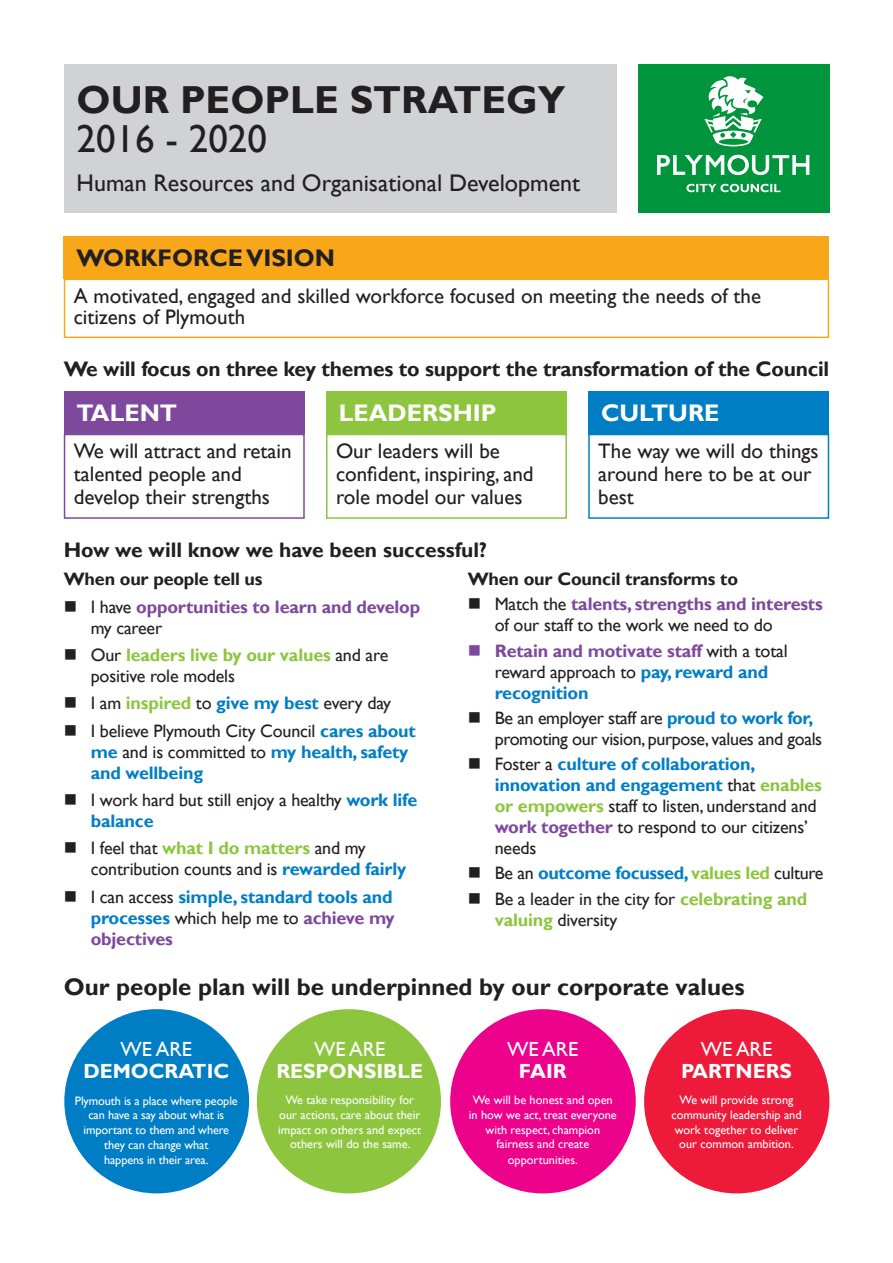
<style>
.page{position:relative;width:893px;height:1263px;background:#fff}
.page>*{position:absolute;margin:0;border:0;box-sizing:border-box;transform-origin:0 0}
.t1{font:700 39px/39px "Gill Sans";color:#231f20}
.Main{font:700 24px "Gill Sans";color:#231f20}
.t2{font:24px "Gill Sans";color:#231f20}
.Main-2{font:700 24px "Gill Sans";color:#fff}
.Main-3{font:21px/23.1px "Gill Sans";color:#231f20}
.Main-4{font:700 21px "Gill Sans";letter-spacing:-.01em;color:#231f20}
.t3{font:700 20.4px/21.8px "Gill Sans";color:#fff;text-align:center}
.t4{font:20.4px/21.8px "Gill Sans";color:#fff;text-align:center}
.t5{font:18px/21px "Gill Sans";letter-spacing:-.01em;color:#231f20}
.t6{font:700 18px/21px "Gill Sans";letter-spacing:-.01em;color:#007ec5;text-align:justify}
.Main-5{font:700 18px "Gill Sans";letter-spacing:-.01em;color:#231f20}
.t7{font:700 18px/21px "Gill Sans";letter-spacing:-.01em;color:#7e489c}
.t8{font:12.3px/14.7px "Gill Sans";color:#fff;text-align:center}
.s1{font-weight:400}
.s2{font-weight:400;color:#231f20}
.s3{font-weight:700;color:#8dc63e}
.s4{font-weight:700;color:#007ec5}
.s5{color:#7e489c}
.s6{font-weight:700;color:#7e489c}
.s7{color:#8dc63e}
.s8{font-weight:700}
</style>
<div class="page">
<div style="left:64px;top:64px;width:553px;height:149px;background:#d1d2d4"></div>
<div style="left:638px;top:64px;width:191px;height:149px;background:#00943d"></div>
<svg style="left:657px;top:155px;width:152px;height:20px"></svg>
<svg style="left:686px;top:184px;width:94px;height:8px"></svg>
<svg style="left:704px;top:76px;width:59px;height:70px"></svg>
<div style="left:64px;top:236px;width:765px;height:43px;background:#f8a71b"></div>
<div style="left:64px;top:391px;width:241px;height:43px;background:#7e489c"></div>
<div style="left:64px;top:434px;width:241px;height:85px;border:2px solid #7e489c"></div>
<div style="left:326px;top:391px;width:241px;height:43px;background:#8dc63e"></div>
<div style="left:326px;top:434px;width:241px;height:85px;border:2px solid #8dc63e"></div>
<div style="left:588px;top:391px;width:241px;height:43px;background:#007ec5"></div>
<div style="left:588px;top:434px;width:241px;height:85px;border:2px solid #007ec5"></div>
<div style="left:64px;top:279px;width:765px;height:59px;border:2px solid #f8a71b"></div>
<div style="left:64px;top:1009px;width:185px;height:184px;background:#007ec5;border-radius:50%"></div>
<div style="left:257px;top:1009px;width:184px;height:184px;background:#8dc63e;border-radius:50%"></div>
<div style="left:450px;top:1009px;width:186px;height:184px;background:#ed028c;border-radius:50%"></div>
<div style="left:644px;top:1009px;width:185px;height:184px;background:#ed1a3a;border-radius:50%"></div>
<p class="t1" style="left:77px;top:81px;width:490px">OUR PEOPLE STRATEGY<br><span class="s1">2016 - 2020</span></p>
<p class="t2" style="left:77px;top:169px;width:505px">Human Resources and Organisational Development</p>
<p class="Main" style="left:77px;top:243px;width:260px">WORKFORCE VISION</p>
<p class="Main-3" style="left:74px;top:286px;width:689px;line-height:21px">A motivated, engaged and skilled workforce focused on meeting the needs of the citizens of Plymouth</p>
<p class="Main-4" style="left:64px;top:356px;width:767px">We will focus on three key themes to support the transformation of the Council</p>
<p class="Main-2" style="left:77px;top:398px;width:102px">TALENT</p>
<p class="Main-3" style="left:74px;top:440px;width:219px">We will attract and retain talented people and develop their strengths</p>
<p class="Main-2" style="left:339px;top:398px;width:159px">LEADERSHIP</p>
<p class="Main-3" style="left:336px;top:440px;width:199px">Our leaders will be confident, inspiring, and role model our values</p>
<p class="Main-2" style="left:601px;top:398px;width:120px">CULTURE</p>
<p class="Main-3" style="left:598px;top:440px;width:222px">The way we will do things around here to be at our best</p>
<p class="Main-4" style="left:64px;top:537px;width:425px">How we will know we have been successful?</p>
<p class="Main-5" style="left:64px;top:568px;width:200px">When our people tell us</p>
<p class="t7" style="left:91px;top:596px;width:331px"><span class="s2">I have</span> opportunities to learn and develop <span class="s2">my career</span></p>
<p class="t5" style="left:91px;top:645px;width:299px">Our <span class="s3">leaders live by our values</span> and are positive role models</p>
<p class="t5" style="left:91px;top:693px;width:302px">I am <span class="s3">inspired</span> to <span class="s4">give my best</span> every day</p>
<p class="t5" style="left:91px;top:720px;width:327px">I believe Plymouth City Council <span class="s4">cares about me</span> and is committed to <span class="s4">my health, safety and wellbeing</span></p>
<p class="t5" style="left:91px;top:790px;width:328px">I work hard but still enjoy a healthy <span class="s4">work life balance</span></p>
<p class="t5" style="left:91px;top:838px;width:317px">I feel that <span class="s3">what I do matters</span> and my contribution counts and is <span class="s4">rewarded fairly</span></p>
<p class="t6" style="left:91px;top:887px;width:305px"><span class="s2">I can access</span> simple, standard tools and processes <span class="s2">which help me to</span> <span class="s5">achieve my objectives</span></p>
<p class="Main-5" style="left:468px;top:568px;width:272px">When our Council transforms to</p>
<p class="t5" style="left:495px;top:594px;width:329px">Match the <span class="s6">talents, strengths and interests </span>of our staff to the work we need to do</p>
<p class="t5" style="left:495px;top:640px;width:294px"><span class="s6">Retain and motivate staff</span> with a total reward approach to <span class="s4">pay, reward and recognition</span></p>
<p class="t5" style="left:495px;top:708px;width:329px">Be an employer staff are <span class="s4">proud to work for, </span>promoting our vision, purpose, values and goals</p>
<p class="t5" style="left:495px;top:754px;width:329px">Foster a <span class="s4">culture of collaboration, innovation and engagement</span> that <span class="s3">enables or empowers</span> staff to listen, understand and <span class="s6">work together</span> to respond to our citizens’ needs</p>
<p class="t6" style="left:495px;top:863px;width:330px"><span class="s2">Be an</span> outcome focussed, <span class="s7">values led</span> <span class="s2">culture</span></p>
<p class="t5" style="left:495px;top:888px;width:314px">Be a leader in the city for <span class="s3">celebrating and valuing</span> diversity</p>
<p class="Main" style="left:64px;top:972px;width:682px">Our people plan will be underpinned by our corporate values</p>
<p class="t3" style="left:83px;top:1038px;width:147px;line-height:22.6px"><span class="s1">WE ARE<br></span>DEMOCRATIC</p>
<p class="t8" style="left:75px;top:1093px;width:164px">Plymouth is a place where people can have a say about what is important to them and where</p>
<p class="t8" style="left:104px;top:1137px;width:106px">they can change what</p>
<p class="t8" style="left:104px;top:1153px;width:106px">happens in their area.</p>
<p class="t3" style="left:276px;top:1039px;width:148px"><span class="s1">WE ARE<br></span>RESPONSIBLE</p>
<p class="t8" style="left:286px;top:1093px;width:130px">We take responsibility for</p>
<p class="t8" style="left:278px;top:1108px;width:145px">our actions, care about their impact on others and expect others will do the same.</p>
<p class="t4" style="left:507px;top:1039px;width:73px">WE ARE<br><span class="s8">FAIR</span></p>
<p class="t8" style="left:469px;top:1093px;width:149px">We will be honest and open in how we act, treat everyone with respect, champion fairness and create opportunities.</p>
<p class="t3" style="left:681px;top:1039px;width:112px"><span class="s1">WE ARE<br></span>PARTNERS</p>
<p class="t8" style="left:680px;top:1093px;width:115px">We will provide strong</p>
<p class="t8" style="left:671px;top:1108px;width:132px">community leadership and</p>
<p class="t8" style="left:675px;top:1122px;width:125px">work together to deliver</p>
<p class="t8" style="left:679px;top:1137px;width:116px">our common ambition.</p>
</div>
